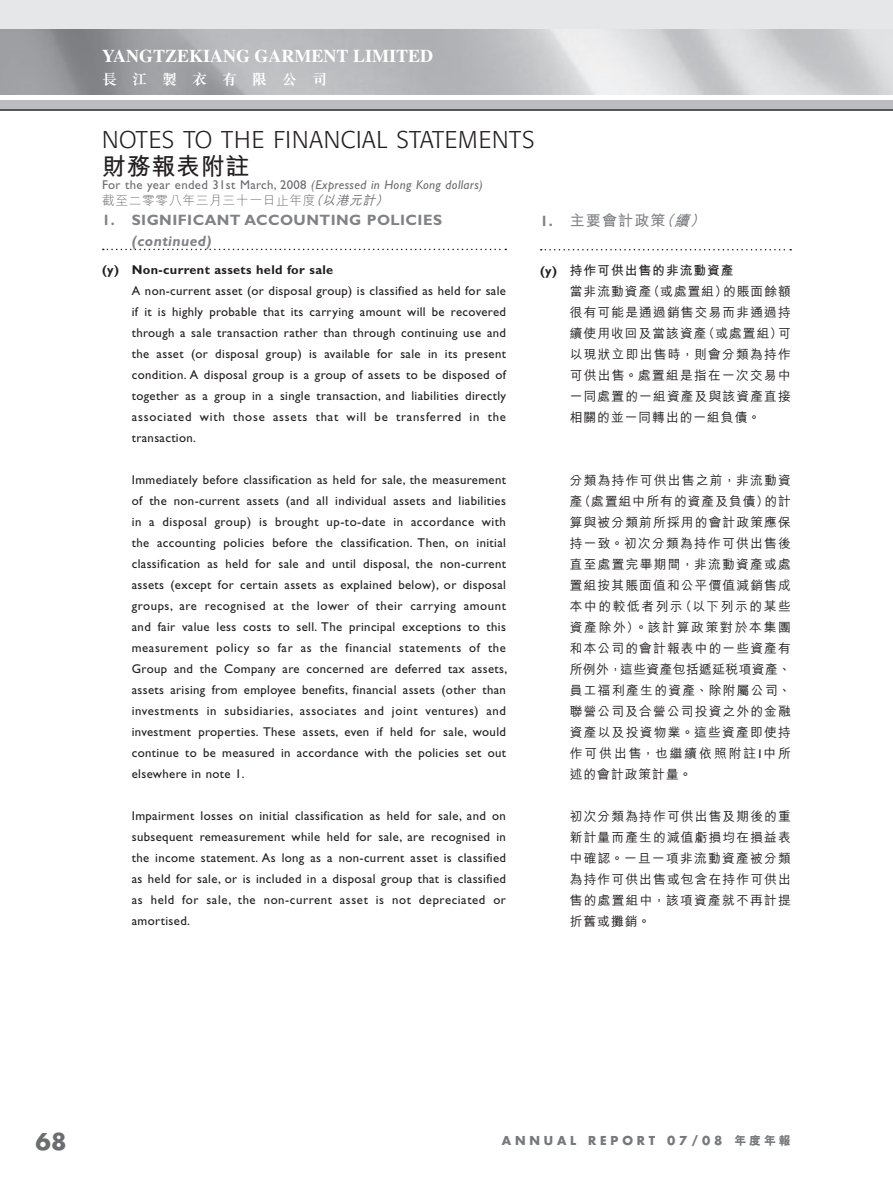
<style>
.page{position:relative;width:893px;height:1191px;background:#fff}
.page>*{position:absolute;margin:0;border:0;box-sizing:border-box;transform-origin:0 0}
.t1{font:300 24px "Formata";letter-spacing:.03em;color:#231f20}
.t2{font:24px "M Hei HK Bold B5 pc H";letter-spacing:.03em;color:#231f20}
.t3{font:700 22.5px "Futura Std";color:#6c6d70}
.t4{font:700 18px "Times LT Std";color:#fff}
.t5{font:700 15px "Gill Sans Std";letter-spacing:.03em;color:#808285}
.t6{font:italic 700 15px "Gill Sans Std";letter-spacing:.03em;color:#808285}
.t7{font:15px "M Hei HK Bold B5 pc H";letter-spacing:.08em;color:#808285}
.t8{font:15px "M Sung HK Bold B5 pc H";letter-spacing:1em;color:#fff}
.t9{font:12.75px/21px "Gill Sans Std";letter-spacing:.04em;color:#231f20;text-align:justify}
.t10{font:12.75px/21px "M Hei HK Medium B5 pc H";letter-spacing:.09em;color:#231f20;text-align:justify}
.t11{font:12.75px "Gill Sans Std";letter-spacing:.03em;color:#6c6d70}
.t12{font:700 12.75px "Gill Sans Std";letter-spacing:.03em;color:#231f20}
.t13{font:12.75px "M Hei HK Light B5 pc H";letter-spacing:.05em;color:#6c6d70}
.t14{font:12.75px "M Hei HK Bold B5 pc H";letter-spacing:.08em;color:#231f20}
.t15{font:700 12px "Futura Std";letter-spacing:.32em;color:#76787b}
.s1{font-style:italic}
.s2{font-family:"M Hei HK Medium B5 pc H";font-style:italic}
.s3{font-family:"Gill Sans Std";font-weight:700}
.s4{font-family:"Gill Sans Std"}
.s5{font-family:"M Hei HK Xbold B5 pc H";font-weight:400}
</style>
<div class="page">
<div style="left:0;top:38px;width:893px;height:72px;background:#bcbdc0"></div>
<div style="left:0;top:0;width:893px;height:55px;background:#e6e7e9"></div>
<div style="left:0;top:94px;width:893px;height:6px;background:#fff"></div>
<img style="left:0;top:30px;width:893px;height:64px">
<svg style="left:103px;top:249px;width:403px;height:1px"></svg>
<svg style="left:541px;top:249px;width:250px;height:1px"></svg>
<h3 class="t4" style="left:102px;top:49px;width:333px">YANGTZEKIANG GARMENT LIMITED</h3>
<p class="t8" style="left:102px;top:73px;width:226px">長江製衣有限公司</p>
<h1 class="t1" style="left:102px;top:125px;width:434px">NOTES TO THE FINANCIAL STATEMENTS</h1>
<h1 class="t2" style="left:102px;top:156px;width:149px">財務報表附註</h1>
<p class="t11" style="left:102px;top:180px;width:382px">For the year ended 31st March, 2008 <span class="s1">(Expressed in Hong Kong dollars)</span></p>
<p class="t13" style="left:102px;top:195px;width:291px">截至二零零八年三月三十一日止年度<span class="s2">（以港元計）</span></p>
<p class="t5" style="left:102px;top:214px;width:341px">1. SIGNIFICANT ACCOUNTING POLICIES</p>
<p class="t6" style="left:132px;top:235px;width:81px">(continued)</p>
<p class="t12" style="left:102px;top:265px;width:233px">(y) Non-current assets held for sale</p>
<p class="t9" style="left:132px;top:281px;width:376px">A non-current asset (or disposal group) is classified as held for sale if it is highly probable that its carrying amount will be recovered through a sale transaction rather than through continuing use and the asset (or disposal group) is available for sale in its present condition. A disposal group is a group of assets to be disposed of together as a group in a single transaction, and liabilities directly associated with those assets that will be transferred in the transaction.</p>
<p class="t9" style="left:132px;top:470px;width:377px">Immediately before classification as held for sale, the measurement of the non-current assets (and all individual assets and liabilities in a disposal group) is brought up-to-date in accordance with the accounting policies before the classification. Then, on initial classification as held for sale and until disposal, the non-current assets (except for certain assets as explained below), or disposal groups, are recognised at the lower of their carrying amount and fair value less costs to sell. The principal exceptions to this measurement policy so far as the financial statements of the Group and the Company are concerned are deferred tax assets, assets arising from employee benefits, financial assets (other than investments in subsidiaries, associates and joint ventures) and investment properties. These assets, even if held for sale, would continue to be measured in accordance with the policies set out elsewhere in note 1.</p>
<p class="t9" style="left:132px;top:806px;width:376px">Impairment losses on initial classification as held for sale, and on subsequent remeasurement while held for sale, are recognised in the income statement. As long as a non-current asset is classified as held for sale, or is included in a disposal group that is classified as held for sale, the non-current asset is not depreciated or amortised.</p>
<p class="t7" style="left:540px;top:215px;width:170px"><span class="s3">1.</span> 主要會計政策<span class="s1">（續）</span></p>
<p class="t14" style="left:540px;top:265px;width:195px"><span class="s3">(y)</span> 持作可供出售的非流動資產</p>
<p class="t10" style="left:570px;top:282px;width:223px">當非流動資產（或處置組）的賬面餘額很有可能是通過銷售交易而非通過持續使用收回及當該資產（或處置組）可以現狀立即出售時，則會分類為持作可供出售。處置組是指在一次交易中一同處置的一組資產及與該資產直接相關的並一同轉出的一組負債。</p>
<p class="t10" style="left:570px;top:471px;width:223px">分類為持作可供出售之前，非流動資產（處置組中所有的資產及負債）的計算與被分類前所採用的會計政策應保持一致。初次分類為持作可供出售後直至處置完畢期間，非流動資產或處置組按其賬面值和公平價值減銷售成本中的較低者列示（以下列示的某些資產除外）。該計算政策對於本集團和本公司的會計報表中的一些資產有所例外，這些資產包括遞延稅項資產、員工福利產生的資產、除附屬公司、聯營公司及合營公司投資之外的金融資產以及投資物業。這些資產即使持作可供出售，也繼續依照附註<span class="s4">1</span>中所述的會計政策計量。</p>
<p class="t10" style="left:570px;top:807px;width:223px">初次分類為持作可供出售及期後的重新計量而產生的減值虧損均在損益表中確認。一旦一項非流動資產被分類為持作可供出售或包含在持作可供出售的處置組中，該項資產就不再計提折舊或攤銷。</p>
<h2 class="t3" style="left:36px;top:1128px;width:32px">68</h2>
<p class="t15" style="left:502px;top:1133px;width:291px">ANNUAL REPORT 07/08 <span class="s5">年度年報</span></p>
</div>
